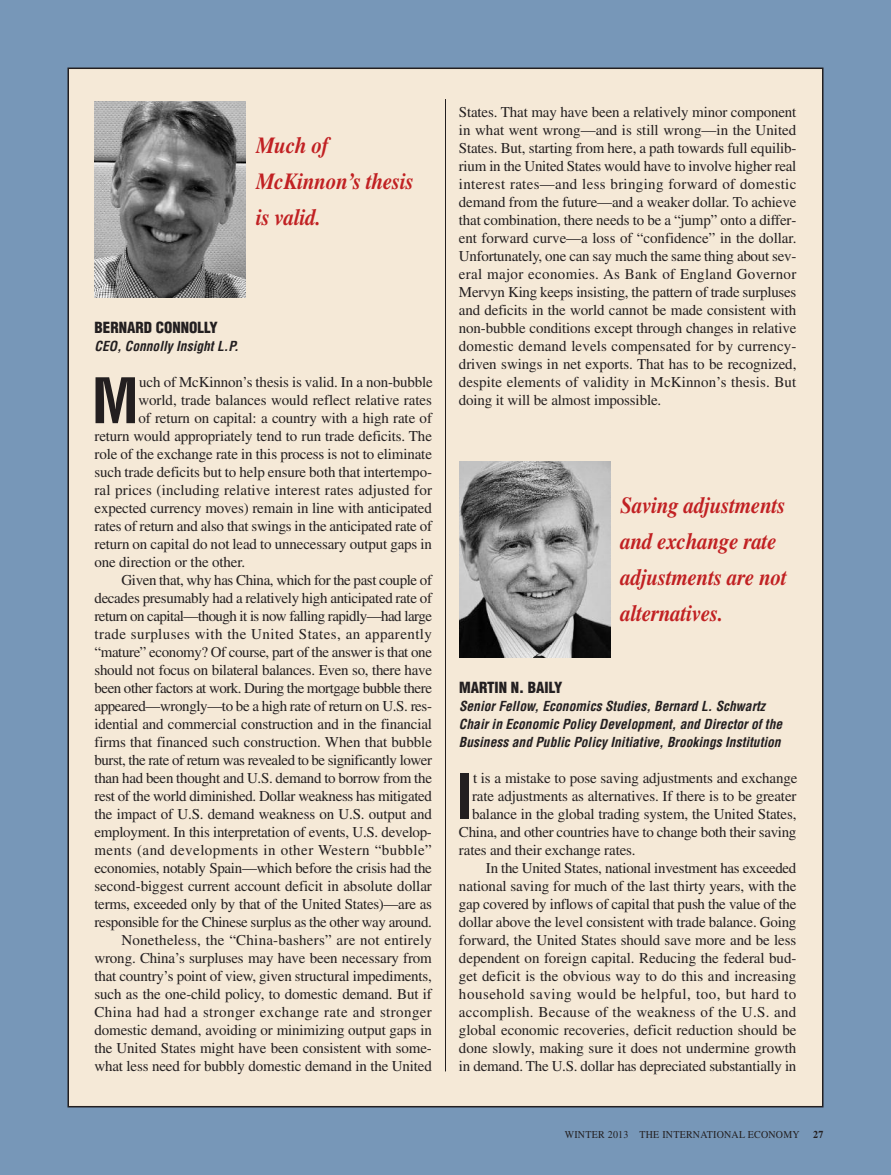
<style>
.page{position:relative;width:891px;height:1175px;background:#fff}
.page>*{position:absolute;margin:0;border:0;box-sizing:border-box;transform-origin:0 0}
.t1{font:700 condensed 61.2px "Helvetica";color:#231f20}
.t2{font:italic 700 23.1px/36px "Times";letter-spacing:-.01em;color:#c12123;scale:.91 1}
.t3{font:15px/18px "Times";letter-spacing:-.01em;color:#231f20;text-align:justify}
.t4{font:15px "Times";letter-spacing:-.03em;color:#231f20}
.t5{font:15px "Times";letter-spacing:.025em;color:#231f20}
.t6{font:15px "Times";letter-spacing:-.035em;color:#231f20}
.t7{font:15px "Times";letter-spacing:.01em;color:#231f20}
.t8{font:15px "Times";letter-spacing:.015em;color:#231f20}
.t9{font:15px "Times";letter-spacing:.03em;color:#231f20}
.t10{font:15px "Times";letter-spacing:.035em;color:#231f20}
.t11{font:15px "Times";letter-spacing:.02em;color:#231f20}
.t12{font:900 condensed 15px "Helvetica";color:#231f20}
.t13{font:italic 700 condensed 13.5px/18px "Helvetica";color:#231f20}
.t14{font:10.5px "Times";letter-spacing:.025em;color:#231f20;scale:.95 1}
.t15{font:700 10.5px "Times";color:#231f20;scale:.95 1}
</style>
<div class="page">
<div style="left:0;top:0;width:891px;height:1174px;background:#7797b8"></div>
<div style="left:68px;top:68px;width:755px;height:1038px;background:#f5e9d7"></div>
<hr style="left:445px;top:99px;width:1px;height:972px;background:#231f20">
<img style="left:459px;top:461px;width:151px;height:196px">
<img style="left:94px;top:101px;width:152px;height:196px">
<h2 class="t2" style="left:256px;top:129px;width:175px">Much of<br>McKinnon’s thesis is valid.</h2>
<p class="t12" style="left:94px;top:322px;width:125px">BERNARD CONNOLLY</p>
<p class="t13" style="left:94px;top:338px;width:146px">CEO, Connolly Insight L.P.</p>
<h1 class="t1" style="left:91px;top:377px;width:49px">M</h1>
<p class="t3" style="left:139px;top:375px;width:295px">uch of McKinnon’s thesis is valid. In a non-bubble</p>
<p class="t3" style="left:138px;top:393px;width:295px">world, trade balances would reflect relative rates</p>
<p class="t3" style="left:138px;top:411px;width:295px">of return on capital: a country with a high rate of</p>
<p class="t3" style="left:94px;top:429px;width:339px">return would appropriately tend to run trade deficits. The</p>
<p class="t3" style="left:94px;top:447px;width:339px">role of the exchange rate in this process is not to eliminate</p>
<p class="t3" style="left:94px;top:465px;width:339px">such trade deficits but to help ensure both that intertempo-</p>
<p class="t7" style="left:94px;top:485px;width:339px">ral prices (including relative interest rates adjusted for</p>
<p class="t3" style="left:94px;top:501px;width:339px">expected currency moves) remain in line with anticipated</p>
<p class="t3" style="left:94px;top:519px;width:339px">rates of return and also that swings in the anticipated rate of</p>
<p class="t3" style="left:94px;top:537px;width:339px">return on capital do not lead to unnecessary output gaps in</p>
<p class="t3" style="left:94px;top:555px;width:152px">one direction or the other.</p>
<p class="t3" style="left:121px;top:573px;width:312px">Given that, why has China, which for the past couple of</p>
<p class="t3" style="left:94px;top:591px;width:339px">decades presumably had a relatively high anticipated rate of</p>
<p class="t6" style="left:94px;top:611px;width:339px">return on capital—though it is now falling rapidly—had large</p>
<p class="t5" style="left:94px;top:629px;width:339px">trade surpluses with the United States, an apparently</p>
<p class="t3" style="left:94px;top:645px;width:339px">“mature” economy? Of course, part of the answer is that one</p>
<p class="t3" style="left:94px;top:663px;width:339px">should not focus on bilateral balances. Even so, there have</p>
<p class="t4" style="left:94px;top:683px;width:339px">been other factors at work. During the mortgage bubble there</p>
<p class="t3" style="left:94px;top:699px;width:339px">appeared—wrongly—to be a high rate of return on U.S. res-</p>
<p class="t3" style="left:94px;top:717px;width:339px">idential and commercial construction and in the financial</p>
<p class="t3" style="left:94px;top:735px;width:339px">firms that financed such construction. When that bubble</p>
<p class="t4" style="left:94px;top:755px;width:339px">burst, the rate of return was revealed to be significantly lower</p>
<p class="t3" style="left:94px;top:771px;width:339px">than had been thought and U.S. demand to borrow from the</p>
<p class="t3" style="left:94px;top:789px;width:339px">rest of the world diminished. Dollar weakness has mitigated</p>
<p class="t3" style="left:94px;top:807px;width:339px">the impact of U.S. demand weakness on U.S. output and</p>
<p class="t3" style="left:94px;top:825px;width:339px">employment. In this interpretation of events, U.S. develop-</p>
<p class="t9" style="left:94px;top:845px;width:339px">ments (and developments in other Western “bubble”</p>
<p class="t3" style="left:94px;top:861px;width:339px">economies, notably Spain—which before the crisis had the</p>
<p class="t3" style="left:94px;top:879px;width:339px">second-biggest current account deficit in absolute dollar</p>
<p class="t3" style="left:94px;top:897px;width:339px">terms, exceeded only by that of the United States)—are as</p>
<p class="t3" style="left:94px;top:915px;width:339px">responsible for the Chinese surplus as the other way around.</p>
<p class="t8" style="left:121px;top:935px;width:312px">Nonetheless, the “China-bashers” are not entirely</p>
<p class="t3" style="left:94px;top:951px;width:339px">wrong. China’s surpluses may have been necessary from</p>
<p class="t3" style="left:94px;top:969px;width:339px">that country’s point of view, given structural impediments,</p>
<p class="t3" style="left:94px;top:987px;width:339px">such as the one-child policy, to domestic demand. But if</p>
<p class="t5" style="left:94px;top:1007px;width:339px">China had had a stronger exchange rate and stronger</p>
<p class="t3" style="left:94px;top:1023px;width:339px">domestic demand, avoiding or minimizing output gaps in</p>
<p class="t3" style="left:94px;top:1041px;width:339px">the United States might have been consistent with some-</p>
<p class="t3" style="left:94px;top:1059px;width:339px">what less need for bubbly domestic demand in the United</p>
<p class="t3" style="left:459px;top:105px;width:339px">States. That may have been a relatively minor component in what went wrong—and is still wrong—in the United States. But, starting from here, a path towards full equilib&shy;rium in the United States would have to involve higher real interest rates—and less bringing forward of domestic demand from the future—and a weaker dollar. To achieve that combination, there needs to be a “jump” onto a differ&shy;ent forward curve—a loss of “confidence” in the dollar.<br>Unfortunately, one can say much the same thing about sev&shy;eral major economies. As Bank of England Governor Mervyn King keeps insisting, the pattern of trade surpluses and deficits in the world cannot be made consistent with non-bubble conditions except through changes in relative domestic demand levels compensated for by currency&shy;driven swings in net exports. That has to be recognized, despite elements of validity in McKinnon’s thesis. But doing it will be almost impossible.</p>
<h2 class="t2" style="left:620px;top:489px;width:185px">Saving adjustments and exchange rate adjustments are not alternatives.</h2>
<p class="t12" style="left:459px;top:682px;width:105px">MARTIN N. BAILY</p>
<p class="t13" style="left:459px;top:698px;width:325px">Senior Fellow, Economics Studies, Bernard L. Schwartz<br>Chair in Economic Policy Development, and Director of the<br>Business and Public Policy Initiative, Brookings Institution</p>
<h1 class="t1" style="left:456px;top:773px;width:19px">I</h1>
<p class="t3" style="left:473px;top:771px;width:326px">t is a mistake to pose saving adjustments and exchange</p>
<p class="t3" style="left:472px;top:789px;width:326px">rate adjustments as alternatives. If there is to be greater</p>
<p class="t3" style="left:472px;top:807px;width:326px">balance in the global trading system, the United States,</p>
<p class="t3" style="left:459px;top:825px;width:339px">China, and other countries have to change both their saving</p>
<p class="t3" style="left:459px;top:843px;width:178px">rates and their exchange rates.</p>
<p class="t3" style="left:486px;top:861px;width:312px">In the United States, national investment has exceeded</p>
<p class="t3" style="left:459px;top:879px;width:339px">national saving for much of the last thirty years, with the</p>
<p class="t3" style="left:459px;top:897px;width:339px">gap covered by inflows of capital that push the value of the</p>
<p class="t3" style="left:459px;top:915px;width:339px">dollar above the level consistent with trade balance. Going</p>
<p class="t3" style="left:459px;top:933px;width:339px">forward, the United States should save more and be less</p>
<p class="t3" style="left:459px;top:951px;width:339px">dependent on foreign capital. Reducing the federal bud-</p>
<p class="t3" style="left:459px;top:969px;width:339px">get deficit is the obvious way to do this and increasing</p>
<p class="t10" style="left:459px;top:989px;width:339px">household saving would be helpful, too, but hard to</p>
<p class="t11" style="left:459px;top:1007px;width:339px">accomplish. Because of the weakness of the U.S. and</p>
<p class="t3" style="left:459px;top:1023px;width:339px">global economic recoveries, deficit reduction should be</p>
<p class="t3" style="left:459px;top:1041px;width:339px">done slowly, making sure it does not undermine growth</p>
<p class="t3" style="left:459px;top:1059px;width:339px">in demand. The U.S. dollar has depreciated substantially in</p>
<p class="t14" style="left:565px;top:1130px;width:249px">WINTER 2013 THE INTERNATIONAL ECONOMY</p>
<p class="t15" style="left:813px;top:1130px;width:12px">27</p>
</div>
